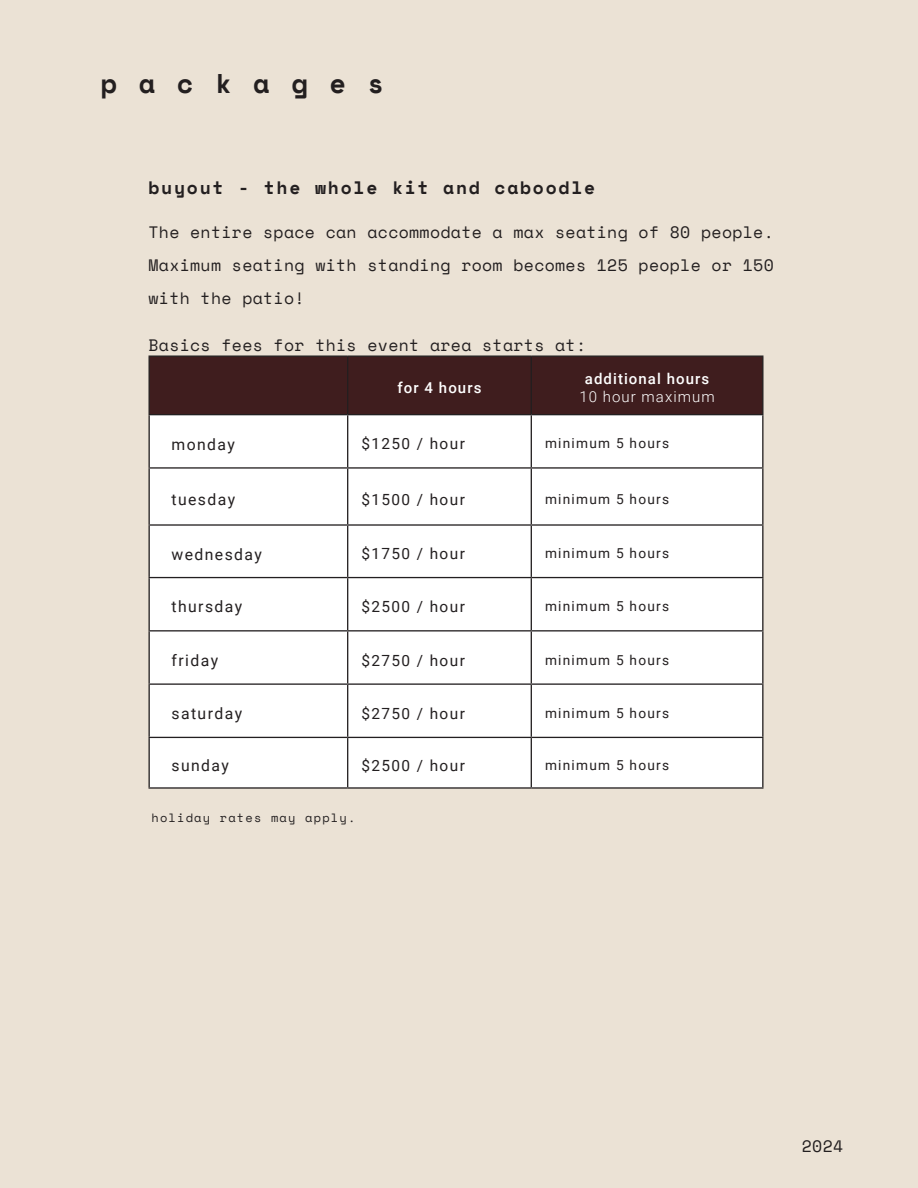
<style>
.page{position:relative;width:918px;height:1188px;background:#ebe2d5}
.page>*{position:absolute;margin:0;border:0;box-sizing:border-box;transform-origin:0 0}
.t1{font:700 27px "Space Mono";letter-spacing:.8em;color:#231f20}
.t2{font:700 18px "Space Mono";letter-spacing:.1em;color:#231f20}
.t3{font:16.5px/33px "Space Mono";letter-spacing:.02em;color:#231f20;text-align:justify}
.t4{font:15.75px "Roboto";letter-spacing:.09em;color:#231f20}
.t5{font:15.45px "Roboto";letter-spacing:.09em;color:#231f20}
.t6{font:500 15px/18px "Roboto";letter-spacing:.07em;color:#fff;text-align:center}
.t7{font:13.65px "Roboto";letter-spacing:.09em;color:#231f20}
.t8{font:12px "Space Mono";letter-spacing:.1em;color:#231f20}
.s1{font-weight:300}
</style>
<div class="page">
<div style="left:150px;top:357px;width:612px;height:57px;background:#3f1d1e"></div>
<div style="left:150px;top:415px;width:612px;height:372px;background:#fff"></div>
<hr style="left:148px;top:356px;width:200px;height:1px;background:#231f20">
<hr style="left:149px;top:357px;width:1px;height:57px;background:#231f20">
<hr style="left:348px;top:356px;width:183px;height:1px;background:#231f20">
<hr style="left:347px;top:357px;width:1px;height:57px;background:#231f20">
<hr style="left:531px;top:356px;width:233px;height:1px;background:#231f20">
<hr style="left:531px;top:357px;width:1px;height:57px;background:#231f20">
<hr style="left:762px;top:357px;width:1px;height:57px;background:#231f20">
<hr style="left:148px;top:414px;width:200px;height:1px;background:#231f20">
<hr style="left:149px;top:415px;width:1px;height:52px;background:#231f20">
<hr style="left:348px;top:414px;width:183px;height:1px;background:#231f20">
<hr style="left:347px;top:415px;width:1px;height:52px;background:#231f20">
<hr style="left:531px;top:414px;width:233px;height:1px;background:#231f20">
<hr style="left:531px;top:415px;width:1px;height:52px;background:#231f20">
<hr style="left:762px;top:415px;width:1px;height:52px;background:#231f20">
<hr style="left:148px;top:467px;width:200px;height:2px;background:#231f20">
<hr style="left:149px;top:469px;width:1px;height:55px;background:#231f20">
<hr style="left:348px;top:467px;width:183px;height:2px;background:#231f20">
<hr style="left:347px;top:469px;width:1px;height:55px;background:#231f20">
<hr style="left:531px;top:467px;width:233px;height:2px;background:#231f20">
<hr style="left:531px;top:469px;width:1px;height:55px;background:#231f20">
<hr style="left:762px;top:469px;width:1px;height:55px;background:#231f20">
<hr style="left:148px;top:524px;width:200px;height:2px;background:#231f20">
<hr style="left:149px;top:526px;width:1px;height:51px;background:#231f20">
<hr style="left:348px;top:524px;width:183px;height:2px;background:#231f20">
<hr style="left:347px;top:526px;width:1px;height:51px;background:#231f20">
<hr style="left:531px;top:524px;width:233px;height:2px;background:#231f20">
<hr style="left:531px;top:526px;width:1px;height:51px;background:#231f20">
<hr style="left:762px;top:526px;width:1px;height:51px;background:#231f20">
<hr style="left:148px;top:577px;width:200px;height:1px;background:#231f20">
<hr style="left:149px;top:578px;width:1px;height:52px;background:#231f20">
<hr style="left:348px;top:577px;width:183px;height:1px;background:#231f20">
<hr style="left:347px;top:578px;width:1px;height:52px;background:#231f20">
<hr style="left:531px;top:577px;width:233px;height:1px;background:#231f20">
<hr style="left:531px;top:578px;width:1px;height:52px;background:#231f20">
<hr style="left:762px;top:578px;width:1px;height:52px;background:#231f20">
<hr style="left:148px;top:630px;width:200px;height:2px;background:#231f20">
<hr style="left:149px;top:632px;width:1px;height:51px;background:#231f20">
<hr style="left:348px;top:630px;width:183px;height:2px;background:#231f20">
<hr style="left:347px;top:632px;width:1px;height:51px;background:#231f20">
<hr style="left:531px;top:630px;width:233px;height:2px;background:#231f20">
<hr style="left:531px;top:632px;width:1px;height:51px;background:#231f20">
<hr style="left:762px;top:632px;width:1px;height:51px;background:#231f20">
<hr style="left:148px;top:683px;width:200px;height:2px;background:#231f20">
<hr style="left:149px;top:685px;width:1px;height:52px;background:#231f20">
<hr style="left:348px;top:683px;width:183px;height:2px;background:#231f20">
<hr style="left:347px;top:685px;width:1px;height:52px;background:#231f20">
<hr style="left:531px;top:683px;width:233px;height:2px;background:#231f20">
<hr style="left:531px;top:685px;width:1px;height:52px;background:#231f20">
<hr style="left:762px;top:685px;width:1px;height:52px;background:#231f20">
<hr style="left:148px;top:737px;width:200px;height:1px;background:#231f20">
<hr style="left:149px;top:738px;width:1px;height:49px;background:#231f20">
<hr style="left:348px;top:737px;width:183px;height:1px;background:#231f20">
<hr style="left:347px;top:738px;width:1px;height:49px;background:#231f20">
<hr style="left:531px;top:737px;width:233px;height:1px;background:#231f20">
<hr style="left:531px;top:738px;width:1px;height:49px;background:#231f20">
<hr style="left:762px;top:738px;width:1px;height:49px;background:#231f20">
<hr style="left:148px;top:787px;width:200px;height:2px;background:#231f20">
<hr style="left:348px;top:787px;width:183px;height:2px;background:#231f20">
<hr style="left:531px;top:787px;width:233px;height:2px;background:#231f20">
<p class="t1" style="left:101px;top:63px;width:285px">packages</p>
<p class="t2" style="left:148px;top:174px;width:448px">buyout - the whole kit and caboodle</p>
<p class="t3" style="left:148px;top:215px;width:627px">The entire space can accommodate a max seating of 80 people.<br>Maximum seating with standing room becomes 125 people or 150 with the patio!</p>
<p class="t3" style="left:148px;top:328px;width:439px">Basics fees for this event area starts at:</p>
<p class="t6" style="left:398px;top:378px;width:85px">for 4 hours</p>
<p class="t6" style="left:579px;top:369px;width:137px">additional hours<br><span class="s1">10 hour maximum</span></p>
<p class="t4" style="left:172px;top:433px;width:65px">monday</p>
<p class="t5" style="left:362px;top:433px;width:105px">$1250 / hour</p>
<p class="t7" style="left:545px;top:434px;width:125px">minimum 5 hours</p>
<p class="t4" style="left:172px;top:488px;width:65px">tuesday</p>
<p class="t5" style="left:362px;top:488px;width:105px">$1500 / hour</p>
<p class="t7" style="left:545px;top:489px;width:125px">minimum 5 hours</p>
<p class="t4" style="left:172px;top:543px;width:92px">wednesday</p>
<p class="t5" style="left:362px;top:543px;width:105px">$1750 / hour</p>
<p class="t7" style="left:545px;top:544px;width:125px">minimum 5 hours</p>
<p class="t4" style="left:172px;top:596px;width:72px">thursday</p>
<p class="t5" style="left:362px;top:596px;width:105px">$2500 / hour</p>
<p class="t7" style="left:545px;top:597px;width:125px">minimum 5 hours</p>
<p class="t4" style="left:172px;top:649px;width:48px">friday</p>
<p class="t5" style="left:362px;top:649px;width:105px">$2750 / hour</p>
<p class="t7" style="left:545px;top:650px;width:125px">minimum 5 hours</p>
<p class="t4" style="left:172px;top:702px;width:72px">saturday</p>
<p class="t5" style="left:362px;top:703px;width:105px">$2750 / hour</p>
<p class="t7" style="left:545px;top:704px;width:125px">minimum 5 hours</p>
<p class="t4" style="left:172px;top:754px;width:59px">sunday</p>
<p class="t5" style="left:362px;top:754px;width:105px">$2500 / hour</p>
<p class="t7" style="left:545px;top:755px;width:125px">minimum 5 hours</p>
<p class="t8" style="left:152px;top:809px;width:205px">holiday rates may apply.</p>
<p class="t3" style="left:802px;top:1130px;width:43px">2024</p>
</div>
